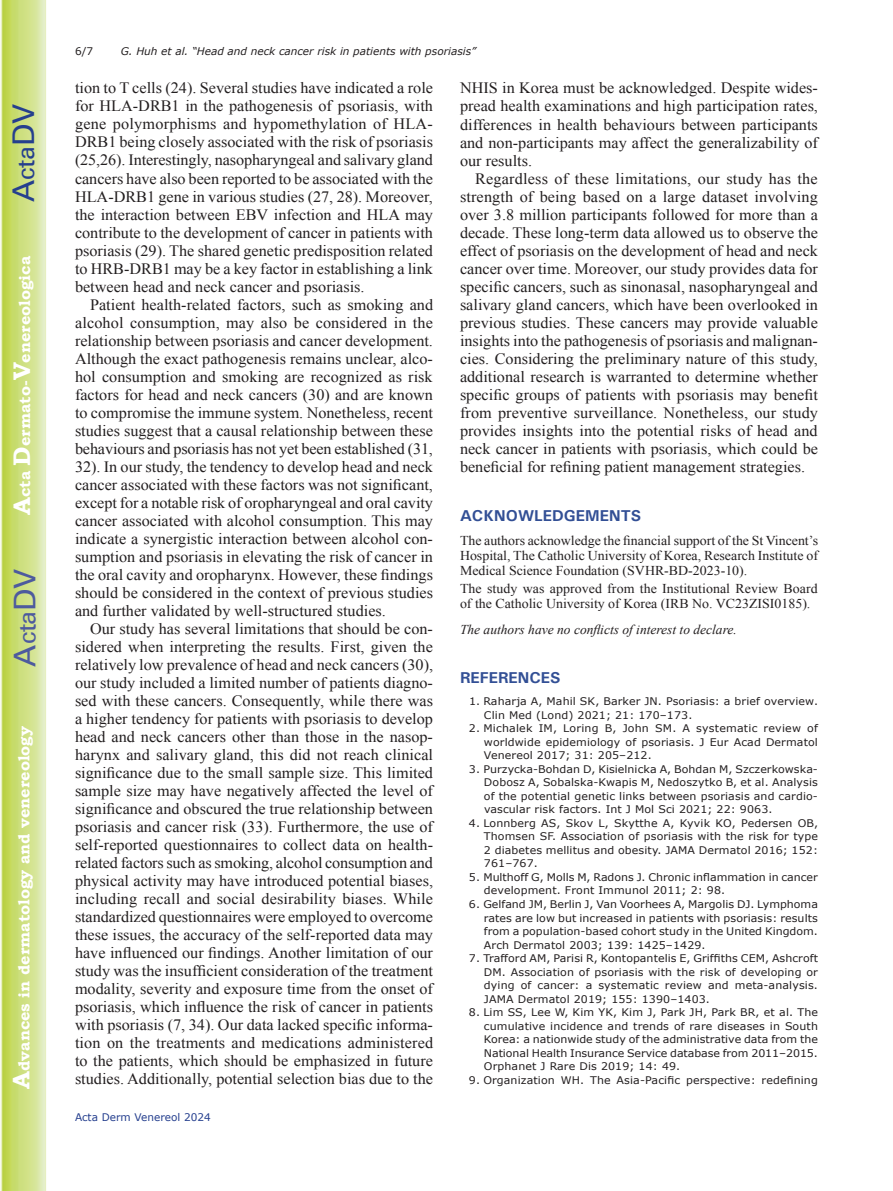
<style>
.page{position:relative;width:893px;height:1191px;background:#fff}
.page>*{position:absolute;margin:0;border:0;box-sizing:border-box;transform-origin:0 0}
.t1{font:30px "Univers";color:#4d5a9e}
.t2{font:30px "Univers";color:#253f8e}
.t3{font:15.75px/18px "Times New Roman";color:#231f20;text-align:justify}
.t4{font:700 15.75px "Bookman Old Style";color:#fff}
.t5{font:700 15.75px "Univers";color:#324f95}
.t6{font:13.5px/15px "Times New Roman";color:#231f20;text-align:justify}
.t7{font:italic 13.5px "Times New Roman";color:#231f20}
.t8{font:10.5px/13.5px "Verdana";letter-spacing:.01em;color:#231f20;text-align:justify;scale:1.05 1}
.t9{font:italic 10.5px "Verdana";color:#231f20}
.t10{font:10.5px "Verdana";color:#253f8e}
.t11{font:10.5px "Verdana";letter-spacing:.01em;color:#231f20}
.s1{font-size:24px}
</style>
<div class="page">
<svg style="left:1px;top:0;width:45px;height:1191px;background:#cfe084"></svg>
<h1 class="t2" style="left:6px;top:202px;width:100px;rotate:-90deg">A<span class="s1">cta</span>DV</h1>
<p class="t4" style="left:15px;top:515px;width:260px;rotate:-90deg"><span class="s1">A</span>cta <span class="s1">D</span>ermato-<span class="s1">V</span>enereologica</p>
<h1 class="t1" style="left:7px;top:666px;width:100px;rotate:-90deg">A<span class="s1">cta</span>DV</h1>
<p class="t4" style="left:15px;top:1088px;width:364px;rotate:-90deg"><span class="s1">A</span>dvances in dermatology and venereology</p>
<p class="t11" style="left:75px;top:44px;width:20px">6/7</p>
<p class="t9" style="left:121px;top:44px;width:357px">G. Huh et al. “Head and neck cancer risk in patients with psoriasis”</p>
<p class="t3" style="left:75px;top:79px;width:360px">tion to T cells (24). Several studies have indicated a role for HLA-DRB1 in the pathogenesis of psoriasis, with gene polymorphisms and hypomethylation of HLA-DRB1 being closely associated with the risk of psoriasis (25,26). Interestingly, nasopharyngeal and salivary gland cancers have also been reported to be associated with the HLA-DRB1 gene in various studies (27, 28). Moreover, the interaction between EBV infection and HLA may contribute to the development of cancer in patients with psoriasis (29). The shared genetic predisposition related to HRB-DRB1 may be a key factor in establishing a link between head and neck cancer and psoriasis.</p>
<p class="t3" style="left:75px;top:295px;width:360px;text-indent:15px">Patient health-related factors, such as smoking and alcohol consumption, may also be considered in the relationship between psoriasis and cancer development.<br>Although the exact pathogenesis remains unclear, alco&shy;hol consumption and smoking are recognized as risk factors for head and neck cancers (30) and are known to compromise the immune system. Nonetheless, recent studies suggest that a causal relationship between these behaviours and psoriasis has not yet been established (31, 32). In our study, the tendency to develop head and neck cancer associated with these factors was not significant, except for a notable risk of oropharyngeal and oral cavity cancer associated with alcohol consumption. This may indicate a synergistic interaction between alcohol con&shy;sumption and psoriasis in elevating the risk of cancer in the oral cavity and oropharynx. However, these findings should be considered in the context of previous studies and further validated by well-structured studies.</p>
<p class="t3" style="left:75px;top:619px;width:360px;text-indent:15px">Our study has several limitations that should be con&shy;sidered when interpreting the results. First, given the relatively low prevalence of head and neck cancers (30), our study included a limited number of patients diagno&shy;sed with these cancers. Consequently, while there was a higher tendency for patients with psoriasis to develop head and neck cancers other than those in the nasop&shy;harynx and salivary gland, this did not reach clinical significance due to the small sample size. This limited sample size may have negatively affected the level of significance and obscured the true relationship between psoriasis and cancer risk (33). Furthermore, the use of self-reported questionnaires to collect data on health&shy;related factors such as smoking, alcohol consumption and physical activity may have introduced potential biases, including recall and social desirability biases. While standardized questionnaires were employed to overcome these issues, the accuracy of the self-reported data may have influenced our findings. Another limitation of our study was the insufficient consideration of the treatment modality, severity and exposure time from the onset of psoriasis, which influence the risk of cancer in patients with psoriasis (7, 34). Our data lacked specific informa&shy;tion on the treatments and medications administered to the patients, which should be emphasized in future studies. Additionally, potential selection bias due to the</p>
<p class="t10" style="left:75px;top:1110px;width:137px">Acta Derm Venereol 2024</p>
<p class="t3" style="left:460px;top:79px;width:360px">NHIS in Korea must be acknowledged. Despite wides&shy;pread health examinations and high participation rates, differences in health behaviours between participants and non-participants may affect the generalizability of our results.</p>
<p class="t3" style="left:460px;top:169px;width:360px;text-indent:15px">Regardless of these limitations, our study has the strength of being based on a large dataset involving over 3.8 million participants followed for more than a decade. These long-term data allowed us to observe the effect of psoriasis on the development of head and neck cancer over time. Moreover, our study provides data for specific cancers, such as sinonasal, nasopharyngeal and salivary gland cancers, which have been overlooked in previous studies. These cancers may provide valuable insights into the pathogenesis of psoriasis and malignan&shy;cies. Considering the preliminary nature of this study, additional research is warranted to determine whether specific groups of patients with psoriasis may benefit from preventive surveillance. Nonetheless, our study provides insights into the potential risks of head and neck cancer in patients with psoriasis, which could be beneficial for refining patient management strategies.</p>
<p class="t5" style="left:460px;top:505px;width:183px">ACKNOWLEDGEMENTS</p>
<p class="t6" style="left:460px;top:533px;width:360px">The authors acknowledge the financial support of the St Vincent’s Hospital, The Catholic University of Korea, Research Institute of Medical Science Foundation (SVHR-BD-2023-10).</p>
<p class="t6" style="left:460px;top:581px;width:359px">The study was approved from the Institutional Review Board of the Catholic University of Korea (IRB No. VC23ZISI0185).</p>
<p class="t7" style="left:460px;top:620px;width:278px">The authors have no conflicts of interest to declare.</p>
<p class="t5" style="left:460px;top:667px;width:102px">REFERENCES</p>
<p class="t8" style="left:484px;top:694px;width:320px;text-indent:-15px">1. Raharja A, Mahil SK, Barker JN. Psoriasis: a brief overview.<br>Clin Med (Lond) 2021; 21: 170–173.</p>
<p class="t8" style="left:484px;top:721px;width:320px;text-indent:-15px">2. Michalek IM, Loring B, John SM. A systematic review of worldwide epidemiology of psoriasis. J Eur Acad Dermatol Venereol 2017; 31: 205–212.</p>
<p class="t8" style="left:484px;top:762px;width:320px;text-indent:-15px">3. Purzycka-Bohdan D, Kisielnicka A, Bohdan M, Szczerkowska-Dobosz A, Sobalska-Kwapis M, Nedoszytko B, et al. Analysis of the potential genetic links between psoriasis and cardio&shy;vascular risk factors. Int J Mol Sci 2021; 22: 9063.</p>
<p class="t8" style="left:484px;top:816px;width:320px;text-indent:-15px">4. Lonnberg AS, Skov L, Skytthe A, Kyvik KO, Pedersen OB, Thomsen SF. Association of psoriasis with the risk for type 2 diabetes mellitus and obesity. JAMA Dermatol 2016; 152:<br>761–767.</p>
<p class="t8" style="left:484px;top:870px;width:319px;text-indent:-15px">5. Multhoff G, Molls M, Radons J. Chronic inflammation in cancer development. Front Immunol 2011; 2: 98.</p>
<p class="t8" style="left:484px;top:897px;width:320px;text-indent:-15px">6. Gelfand JM, Berlin J, Van Voorhees A, Margolis DJ. Lymphoma rates are low but increased in patients with psoriasis: results from a population-based cohort study in the United Kingdom.<br>Arch Dermatol 2003; 139: 1425–1429.</p>
<p class="t8" style="left:484px;top:951px;width:320px;text-indent:-15px">7. Trafford AM, Parisi R, Kontopantelis E, Griffiths CEM, Ashcroft DM. Association of psoriasis with the risk of developing or dying of cancer: a systematic review and meta-analysis.<br>JAMA Dermatol 2019; 155: 1390–1403.</p>
<p class="t8" style="left:484px;top:1005px;width:320px;text-indent:-15px">8. Lim SS, Lee W, Kim YK, Kim J, Park JH, Park BR, et al. The cumulative incidence and trends of rare diseases in South Korea: a nationwide study of the administrative data from the National Health Insurance Service database from 2011–2015.<br>Orphanet J Rare Dis 2019; 14: 49.</p>
<p class="t8" style="left:469px;top:1073px;width:334px">9. Organization WH. The Asia-Pacific perspective: redefining</p>
</div>
